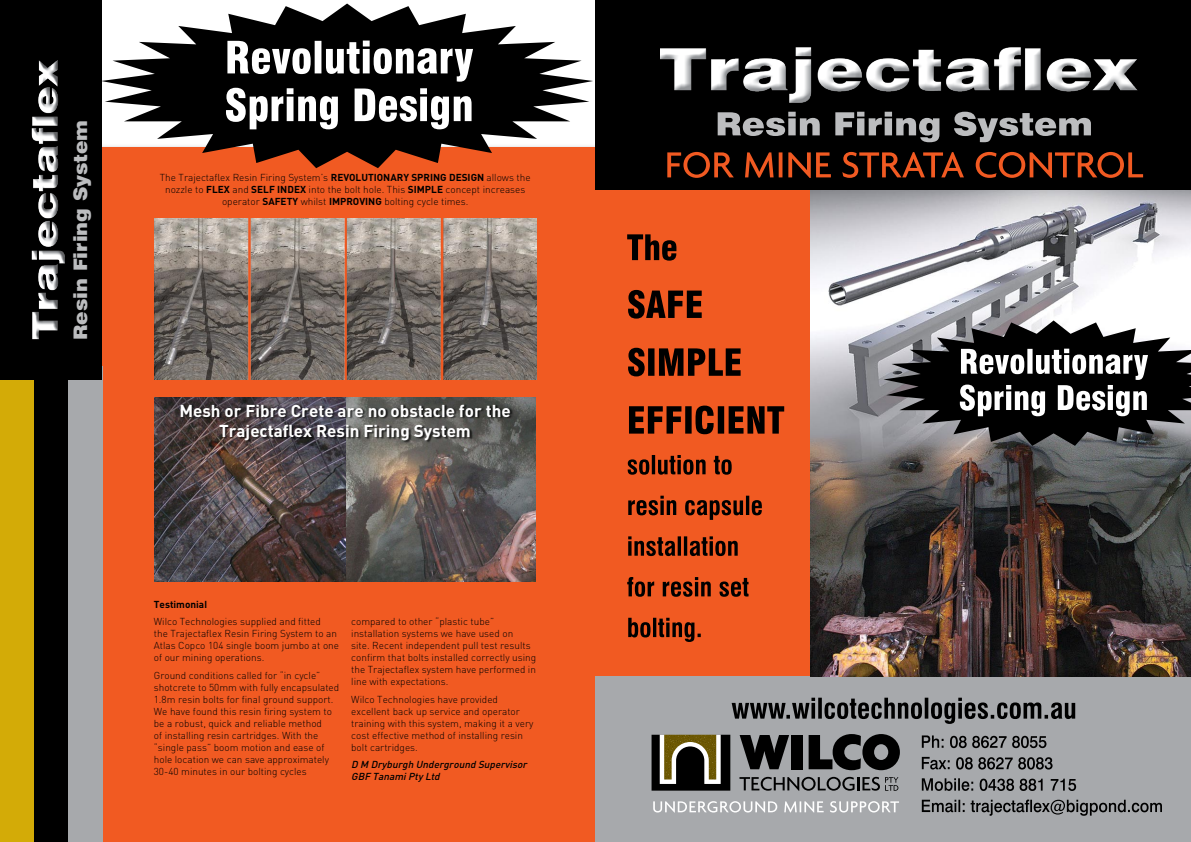
<style>
.page{position:relative;width:1191px;height:842px;background:#fff}
.page>*{position:absolute;margin:0;border:0;box-sizing:border-box;transform-origin:0 0}
.t1{font:900 18.7px "Swiss 721 BT";color:#bcbdbf;scale:1.08 1}
.t2{font:700 17px/20.4px "Converse DIN Bold";color:#fff;text-align:center}
.t3{font:300 10px/12px "Converse DIN Light";color:#000}
.t4{font:italic 500 10px/12px "Converse DIN Medium";color:#000}
.t5{font:700 10px "Converse DIN Bold";color:#000}
.s1{font-family:"Converse DIN Bold";font-weight:700}
</style>
<div class="page">
<div style="left:0;top:147px;width:1191px;height:695px;background:#f15a22"></div>
<div style="left:0;top:366px;width:34px;height:476px;background:#d3ab07"></div>
<div style="left:34px;top:360px;width:34px;height:482px;background:#000"></div>
<div style="left:68px;top:366px;width:34px;height:476px;background:#a7a9ac"></div>
<div style="left:0;top:0;width:102px;height:379px;background:#000"></div>
<img style="left:31px;top:60px;width:34px;height:280px">
<div style="left:595px;top:677px;width:596px;height:165px;background:#a7a9ac"></div>
<svg style="left:739px;top:735px;width:50px;height:34px"></svg>
<div style="left:791px;top:735px;width:12px;height:34px;background:#000"></div>
<svg style="left:808px;top:734px;width:92px;height:36px"></svg>
<svg style="left:651px;top:735px;width:79px;height:56px;background:#454544"></svg>
<img style="left:664px;top:735px;width:52px;height:44px">
<svg style="left:739px;top:777px;width:159px;height:14px"></svg>
<img style="left:810px;top:190px;width:381px;height:487px">
<div style="left:595px;top:0;width:596px;height:190px;background:#000"></div>
<img style="left:660px;top:47px;width:478px;height:56px">
<svg style="left:667px;top:152px;width:476px;height:26px"></svg>
<svg style="left:717px;top:112px;width:374px;height:30px"></svg>
<svg style="left:921px;top:735px;width:125px;height:13px"></svg>
<svg style="left:921px;top:757px;width:131px;height:12px"></svg>
<svg style="left:921px;top:778px;width:155px;height:13px"></svg>
<svg style="left:921px;top:799px;width:241px;height:17px"></svg>
<svg style="left:653px;top:801px;width:246px;height:11px"></svg>
<svg style="left:627px;top:234px;width:49px;height:27px"></svg>
<svg style="left:628px;top:290px;width:73px;height:29px"></svg>
<svg style="left:628px;top:348px;width:112px;height:28px"></svg>
<svg style="left:629px;top:406px;width:155px;height:28px"></svg>
<svg style="left:627px;top:455px;width:104px;height:20px"></svg>
<svg style="left:628px;top:496px;width:134px;height:24px"></svg>
<svg style="left:628px;top:536px;width:109px;height:20px"></svg>
<svg style="left:627px;top:577px;width:121px;height:20px"></svg>
<svg style="left:628px;top:618px;width:73px;height:24px"></svg>
<svg style="left:731px;top:698px;width:344px;height:26px"></svg>
<svg style="left:883px;top:320px;width:308px;height:126px;background:#565658"></svg>
<svg style="left:102px;top:4px;width:491px;height:164px"></svg>
<svg style="left:227px;top:41px;width:246px;height:41px"></svg>
<svg style="left:226px;top:88px;width:245px;height:41px"></svg>
<img style="left:345px;top:397px;width:191px;height:185px">
<img style="left:154px;top:397px;width:191px;height:185px">
<img style="left:154px;top:219px;width:382px;height:160px">
<div style="left:180px;top:404px;width:333px;height:40px;background:#000;opacity:.75"></div>
<h1 class="t1" style="left:69px;top:340px;width:205px;rotate:-90deg">Resin Firing System</h1>
<p class="t3" style="left:160px;top:172px;width:372px;text-align:center">The Trajectaflex Resin Firing System’s <span class="s1">REVOLUTIONARY SPRING DESIGN</span> allows the nozzle to <span class="s1">FLEX</span> and <span class="s1">SELF INDEX</span> into the bolt hole. This <span class="s1">SIMPLE</span> concept increases operator <span class="s1">SAFETY</span> whilst <span class="s1">IMPROVING</span> bolting cycle times.</p>
<h2 class="t2" style="left:179px;top:400px;width:333px">Mesh or Fibre Crete are no obstacle for the<br>Trajectaflex Resin Firing System</h2>
<p class="t5" style="left:154px;top:597px;width:55px">Testimonial</p>
<p class="t3" style="left:154px;top:616px;width:187px">Wilco Technologies supplied and fitted<br>the Trajectaflex Resin Firing System to an Atlas Copco 104 single boom jumbo at one of our mining operations.</p>
<p class="t3" style="left:154px;top:669px;width:187px">Ground conditions called for “in cycle” shotcrete to 50mm with fully encapsulated 1.8m resin bolts for final ground support.<br>We have found this resin firing system to be a robust, quick and reliable method<br>of installing resin cartridges. With the “single pass” boom motion and ease of hole location we can save approximately 30-40 minutes in our bolting cycles</p>
<p class="t3" style="left:351px;top:615px;width:186px">compared to other “plastic tube” installation systems we have used on<br>site. Recent independent pull test results confirm that bolts installed correctly using the Trajectaflex system have performed in line with expectations.</p>
<p class="t3" style="left:351px;top:693px;width:184px">Wilco Technologies have provided excellent back up service and operator training with this system, making it a very cost effective method of installing resin bolt cartridges.</p>
<p class="t4" style="left:351px;top:758px;width:180px">D M Dryburgh Underground Supervisor<br>GBF TanamiPtyLtd</p>
</div>
